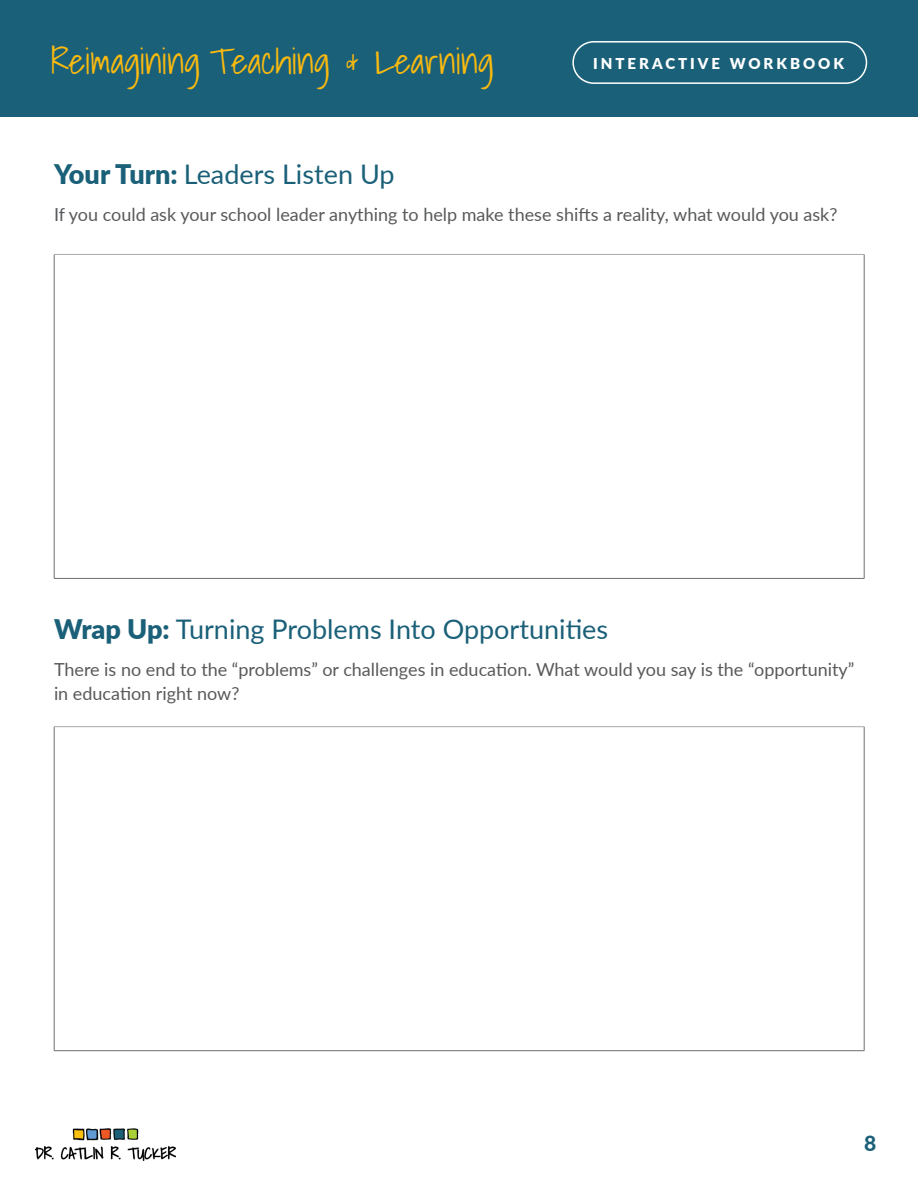
<style>
.page{position:relative;width:918px;height:1188px;background:#fff}
.page>*{position:absolute;margin:0;border:0;box-sizing:border-box;transform-origin:0 0}
.t1{font:300 36px "Shadows Into";color:#faba0f}
.t2{font:27px "Lato";color:#1a6078}
.t3{font:800 21px "Lato";color:#1a6078}
.t4{font:18px/24px "Lato";color:#58595b}
.t5{font:900 15px "Lato";letter-spacing:.2em;color:#fff}
.s1{font-weight:900}
</style>
<div class="page">
<div style="left:0;top:0;width:918px;height:117px;background:#1a6078"></div>
<img style="left:35px;top:1128px;width:141px;height:33px">
<div style="left:572px;top:41px;width:295px;height:43px;border:2px solid #fff;border-radius:21px"></div>
<hr style="left:54px;top:255px;width:1px;height:323px;background:#6d6e71">
<hr style="left:864px;top:255px;width:1px;height:323px;background:#6d6e71">
<hr style="left:54px;top:578px;width:810px;height:1px;background:#6d6e71">
<hr style="left:54px;top:254px;width:810px;height:1px;background:#a7a9ac">
<hr style="left:54px;top:727px;width:1px;height:324px;background:#6d6e71">
<hr style="left:864px;top:727px;width:1px;height:324px;background:#6d6e71">
<hr style="left:54px;top:1050px;width:810px;height:1px;background:#6d6e71">
<hr style="left:54px;top:726px;width:810px;height:1px;background:#a7a9ac">
<h1 class="t1" style="left:51px;top:32px;width:445px">Reimagining Teaching &amp; Learning</h1>
<p class="t5" style="left:593px;top:52px;width:252px">INTERACTIVE WORKBOOK</p>
<h2 class="t2" style="left:54px;top:155px;width:342px"><span class="s1">Your Turn:</span> Leaders Listen Up</h2>
<p class="t4" style="left:54px;top:202px;width:785px">If you could ask your school leader anything to help make these shifts a reality, what would you ask?</p>
<h2 class="t2" style="left:54px;top:610px;width:556px"><span class="s1">Wrap Up:</span> Turning Problems Into Opportunities</h2>
<p class="t4" style="left:54px;top:657px;width:802px">There is no end to the “problems” or challenges in education. What would you say is the “opportunity” in education right now?</p>
<p class="t3" style="left:864px;top:1128px;width:14px">8</p>
</div>
